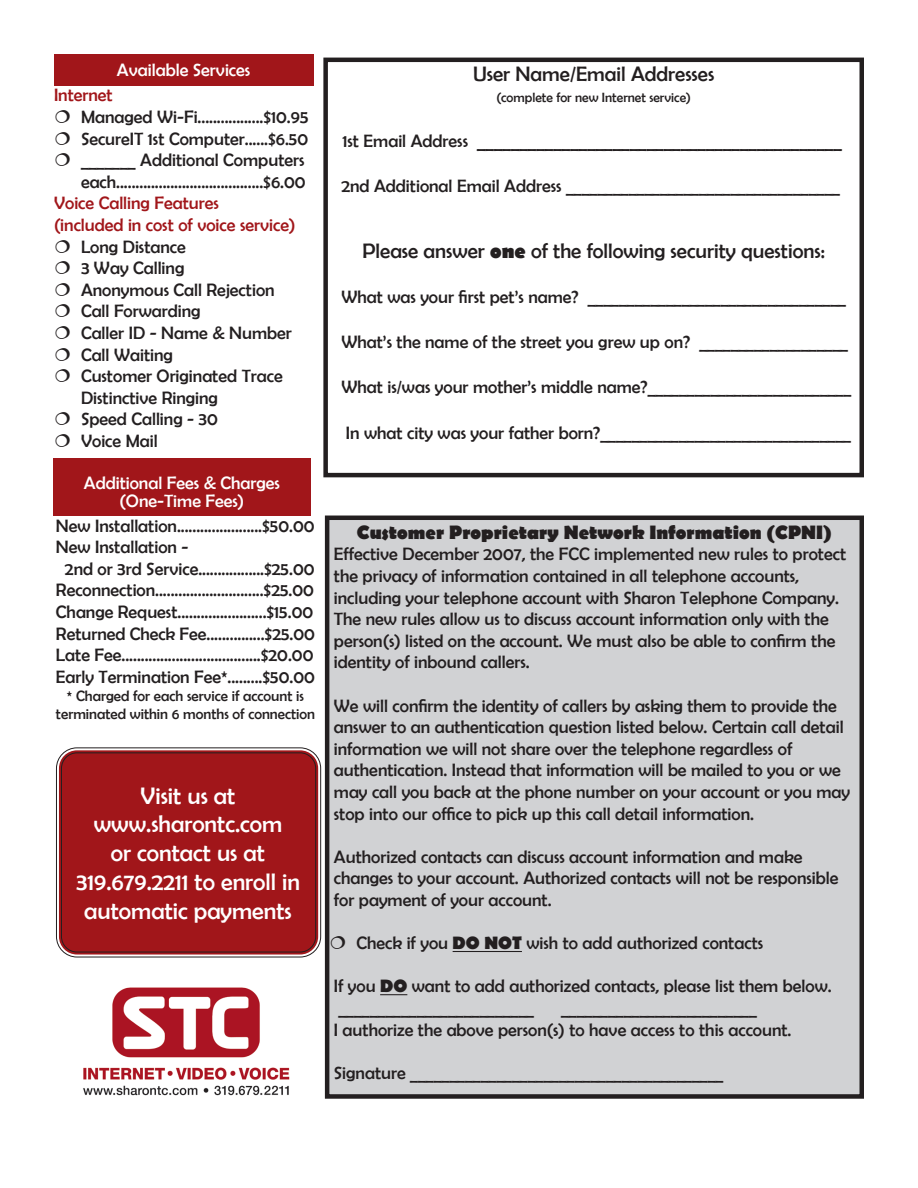
<style>
.page{position:relative;width:918px;height:1188px;background:#fff}
.page>*{position:absolute;margin:0;border:0;box-sizing:border-box;transform-origin:0 0}
.t1{font:24px/28.8px "Berlin Sans FB";color:#fff;text-align:center}
.t2{font:21px "Berlin Sans FB";color:#231f20}
.t3{font:19.5px "Berlin Sans FB";color:#231f20}
.t4{font:700 19.5px "Berlin Sans FB";color:#231f20}
.t5{font:18px "Berlin Sans FB";color:#231f20}
.t6{font:18px "Berlin Sans FB";color:#a1161a}
.t7{font:18px "Berlin Sans FB";color:#fff}
.t8{font:15px/18px "Berlin Sans FB";color:#231f20;text-align:center}
.t9{font:13.5px "Berlin Sans FB";color:#231f20}
.s1{font-size:18px}
.s2{font-weight:700}
</style>
<div class="page">
<div style="left:54px;top:54px;width:259px;height:31px;background:#a1161a"></div>
<div style="left:53px;top:458px;width:258px;height:58px;background:#a1161a"></div>
<div style="left:59px;top:750px;width:259px;height:205px;background:#a1161a;border-radius:18px"></div>
<div style="left:56px;top:747px;width:265px;height:211px;border:1px solid #231f20;border-radius:20px"></div>
<div style="left:61px;top:752px;width:255px;height:201px;border:1px solid #231f20;border-radius:16px"></div>
<div style="left:327px;top:518px;width:535px;height:578px;background:#d1d2d4"></div>
<hr style="left:453px;top:951px;width:69px;height:1px;background:#231f20">
<svg style="left:380px;top:994px;width:27px;height:1px"></svg>
<div style="left:325px;top:516px;width:539px;height:583px;border:4px solid #231f20"></div>
<img style="left:83px;top:987px;width:207px;height:109px">
<div style="left:323px;top:58px;width:541px;height:419px;border:4px solid #231f20"></div>
<p class="t7" style="left:117px;top:60px;width:135px">Available Services</p>
<p class="t6" style="left:54px;top:85px;width:60px">Internet</p>
<p class="t5" style="left:81px;top:107px;width:229px">Managed Wi-Fi.................$10.95</p>
<p class="t5" style="left:81px;top:129px;width:229px">SecureIT 1st Computer......$6.50</p>
<p class="t5" style="left:81px;top:150px;width:225px">_______ Additional Computers</p>
<p class="t5" style="left:81px;top:172px;width:226px">each......................................$6.00</p>
<p class="t6" style="left:54px;top:193px;width:166px">Voice Calling Features</p>
<p class="t6" style="left:54px;top:215px;width:243px">(included in cost of voice service)</p>
<p class="t5" style="left:81px;top:237px;width:106px">Long Distance</p>
<p class="t5" style="left:81px;top:258px;width:105px">3 Way Calling</p>
<p class="t5" style="left:81px;top:280px;width:195px">Anonymous Call Rejection</p>
<p class="t5" style="left:81px;top:301px;width:121px">Call Forwarding</p>
<p class="t5" style="left:81px;top:323px;width:212px">Caller ID - Name &amp; Number</p>
<p class="t5" style="left:81px;top:345px;width:93px">Call Waiting</p>
<p class="t5" style="left:81px;top:366px;width:203px">Customer Originated Trace</p>
<p class="t5" style="left:81px;top:388px;width:138px">Distinctive Ringing</p>
<p class="t5" style="left:81px;top:409px;width:138px">Speed Calling - 30</p>
<p class="t5" style="left:81px;top:431px;width:78px">Voice Mail</p>
<p class="t7" style="left:84px;top:473px;width:198px">Additional Fees &amp; Charges</p>
<p class="t7" style="left:120px;top:491px;width:126px">(One-Time Fees)</p>
<p class="t5" style="left:56px;top:516px;width:260px">New Installation......................$50.00</p>
<p class="t5" style="left:56px;top:537px;width:134px">New Installation -</p>
<p class="t5" style="left:65px;top:559px;width:251px">2nd or 3rd Service.................$25.00</p>
<p class="t5" style="left:56px;top:580px;width:260px">Reconnection............................$25.00</p>
<p class="t5" style="left:56px;top:602px;width:259px">Change Request.......................$15.00</p>
<p class="t5" style="left:56px;top:624px;width:261px">Returned Check Fee...............$25.00</p>
<p class="t5" style="left:56px;top:645px;width:259px">Late Fee....................................$20.00</p>
<p class="t5" style="left:56px;top:667px;width:260px">Early Termination Fee*.........$50.00</p>
<p class="t8" style="left:56px;top:687px;width:261px">* Charged for each service if account is terminated within 6 months of connection</p>
<p class="t1" style="left:141px;top:781px;width:96px">Visit us at</p>
<p class="t1" style="left:94px;top:810px;width:190px">www.sharontc.com</p>
<p class="t1" style="left:76px;top:839px;width:225px">or contact us at<br>319.679.2211 to enroll in automatic payments</p>
<p class="t2" style="left:473px;top:62px;width:243px">User Name/Email Addresses</p>
<p class="t9" style="left:496px;top:90px;width:196px">(complete for new Internet service)</p>
<p class="t3" style="left:343px;top:130px;width:501px"><span class="s1">1st Email Address</span> ___________________________________________</p>
<p class="t5" style="left:341px;top:176px;width:500px">2nd Additional Email Address ___________________________________</p>
<p class="t2" style="left:363px;top:239px;width:464px">Please answer <span class="s2">one</span> of the following security questions:</p>
<p class="t5" style="left:341px;top:287px;width:506px">What was your first pet’s name? _________________________________</p>
<p class="t5" style="left:341px;top:332px;width:508px">What’s the name of the street you grew up on? ___________________</p>
<p class="t5" style="left:341px;top:377px;width:511px">What is/was your mother’s middle name?__________________________</p>
<p class="t5" style="left:346px;top:423px;width:507px">In what city was your father born?________________________________</p>
<p class="t4" style="left:357px;top:521px;width:476px">Customer Proprietary Network Information (CPNI)</p>
<p class="t5" style="left:334px;top:544px;width:514px">Effective December 2007, the FCC implemented new rules to protect</p>
<p class="t5" style="left:334px;top:566px;width:467px">the privacy of information contained in all telephone accounts,</p>
<p class="t5" style="left:334px;top:588px;width:507px">including your telephone account with Sharon Telephone Company.</p>
<p class="t5" style="left:334px;top:609px;width:496px">The new rules allow us to discuss account information only with the</p>
<p class="t5" style="left:334px;top:631px;width:503px">person(s) listed on the account. We must also be able to confirm the</p>
<p class="t5" style="left:334px;top:652px;width:197px">identity of inbound callers.</p>
<p class="t5" style="left:334px;top:696px;width:504px">We will confirm the identity of callers by asking them to provide the</p>
<p class="t5" style="left:334px;top:717px;width:511px">answer to an authentication question listed below. Certain call detail</p>
<p class="t5" style="left:334px;top:739px;width:460px">information we will not share over the telephone regardless of</p>
<p class="t5" style="left:334px;top:760px;width:508px">authentication. Instead that information will be mailed to you or we</p>
<p class="t5" style="left:334px;top:782px;width:518px">may call you back at the phone number on your account or you may</p>
<p class="t5" style="left:334px;top:804px;width:422px">stop into our office to pick up this call detail information.</p>
<p class="t5" style="left:334px;top:847px;width:470px">Authorized contacts can discuss account information and make</p>
<p class="t5" style="left:334px;top:868px;width:506px">changes to your account. Authorized contacts will not be responsible</p>
<p class="t5" style="left:334px;top:890px;width:219px">for payment of your account.</p>
<p class="t5" style="left:356px;top:933px;width:408px">Check if you <span class="s2">DO NOT</span> wish to add authorized contacts</p>
<p class="t5" style="left:334px;top:976px;width:499px">If you <span class="s2">DO</span> want to add authorized contacts, please list them below.</p>
<p class="t5" style="left:338px;top:998px;width:197px">_________________________</p>
<p class="t5" style="left:561px;top:998px;width:197px">_________________________</p>
<p class="t5" style="left:334px;top:1020px;width:459px">I authorize the above person(s) to have access to this account.</p>
<p class="t5" style="left:334px;top:1063px;width:391px">Signature ________________________________________</p>
</div>
